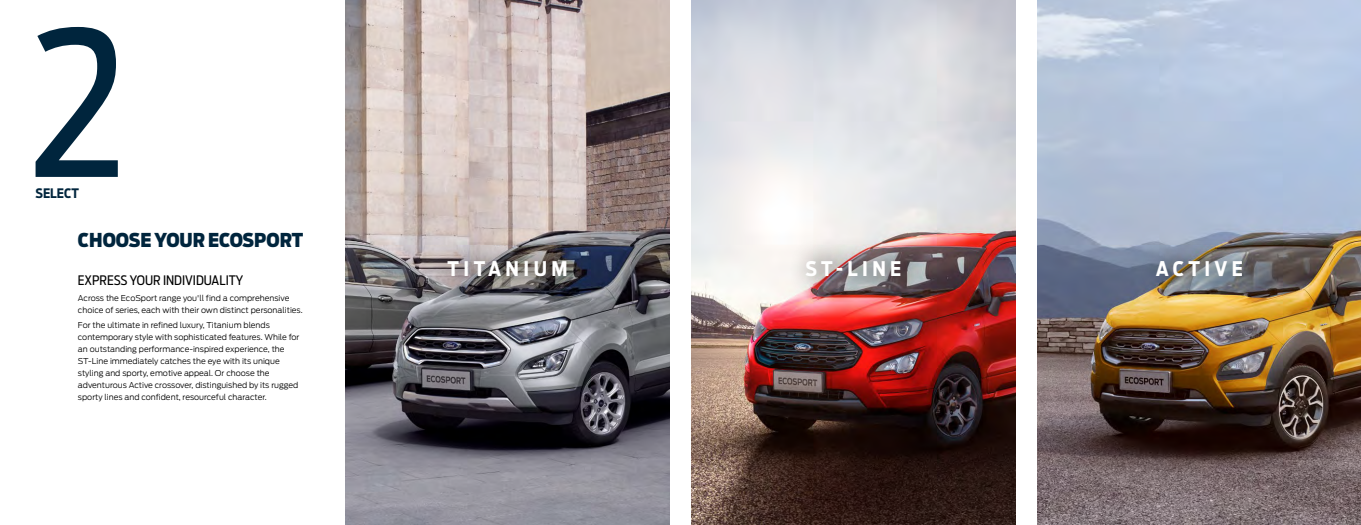
<style>
.page{position:relative;width:1361px;height:525px;background:#fff}
.page>*{position:absolute;margin:0;border:0;box-sizing:border-box;transform-origin:0 0}
.t1{font:200px "Ford Antenna Cond";color:#00253d}
.t2{font:700 20px "Ford Antenna Cond";letter-spacing:.22em;color:#fff}
.t3{font:900 19px "Ford Antenna Cond";color:#00253d}
.t4{font:13px "Ford Antenna Cond";color:#000}
.t5{font:700 13px "Ford Antenna Cond";color:#00253d}
.t6{font:300 8px/12px "Ford Antenna";color:#000}
</style>
<div class="page">
<img style="left:346px;top:0;width:323px;height:524px">
<img style="left:692px;top:0;width:323px;height:524px">
<img style="left:1037px;top:0;width:324px;height:524px">
<div style="left:430px;top:237px;width:166px;height:64px;background:#000;opacity:.43"></div>
<div style="left:788px;top:237px;width:142px;height:64px;background:#000;opacity:.43"></div>
<div style="left:1138px;top:237px;width:134px;height:64px;background:#000;opacity:.43"></div>
<h1 class="t1" style="left:29px;top:-67px;width:100px">2</h1>
<h3 class="t5" style="left:35px;top:181px;width:45px">SELECT</h3>
<h3 class="t3" style="left:78px;top:222px;width:227px">CHOOSE YOUR ECOSPORT</h3>
<h3 class="t4" style="left:78px;top:269px;width:167px">EXPRESS YOUR INDIVIDUALITY</h3>
<p class="t6" style="left:78px;top:291px;width:226px">Across the EcoSport range you'll find a comprehensive choice of series, each with their own distinct personalities.</p>
<p class="t6" style="left:78px;top:318px;width:223px">For the ultimate in refined luxury, Titanium blends contemporary style with sophisticated features. While for an outstanding performance-inspired experience, the ST-Line immediately catches the eye with its unique styling and sporty, emotive appeal. Or choose the adventurous Active crossover, distinguished by its rugged sporty lines and confident, resourceful character.</p>
<h2 class="t2" style="left:447px;top:251px;width:121px">TITANIUM</h2>
<h2 class="t2" style="left:805px;top:251px;width:97px">ST-LINE</h2>
<h2 class="t2" style="left:1155px;top:251px;width:89px">ACTIVE</h2>
</div>
